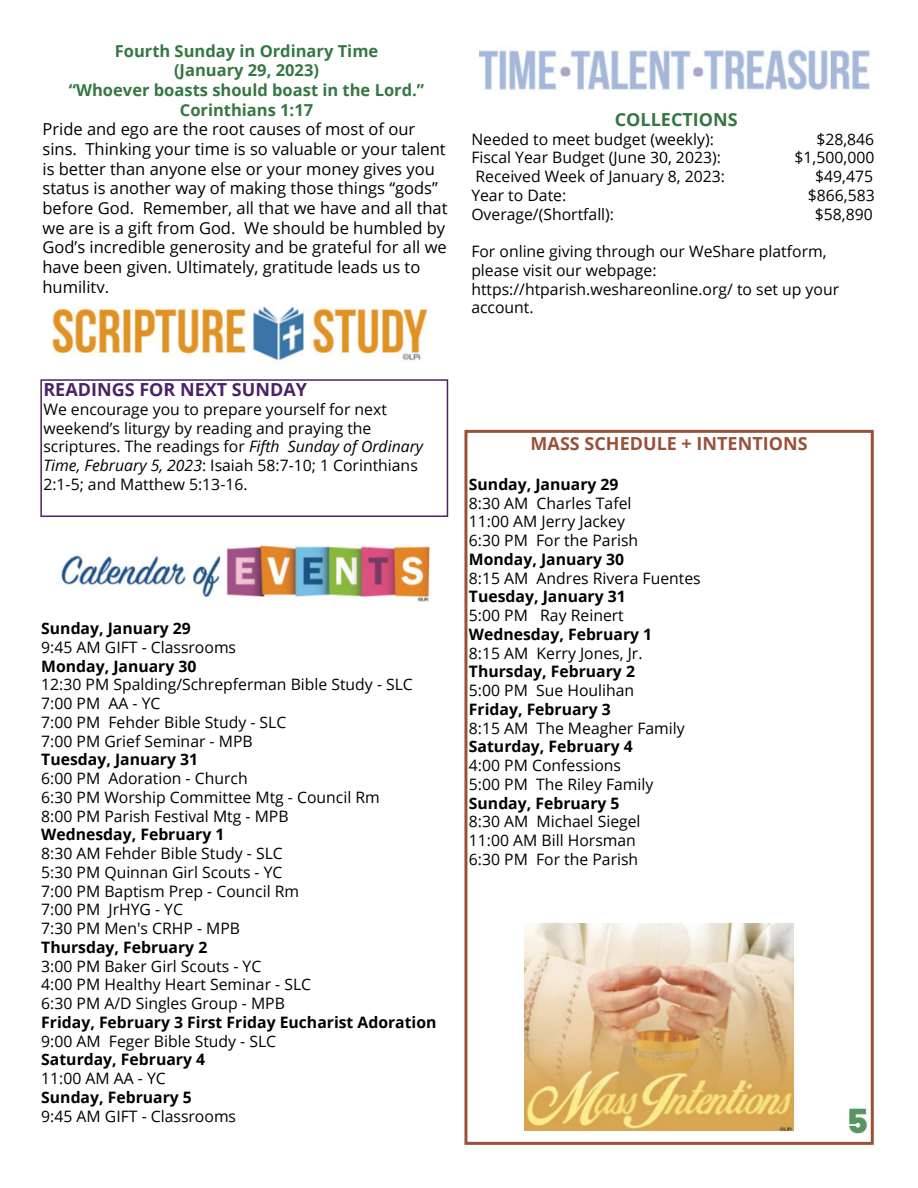
<style>
.page{position:relative;width:918px;height:1188px;background:#fff}
.page>*{position:absolute;margin:0;border:0;box-sizing:border-box;transform-origin:0 0}
.Page_Number{font:900 34.5px "Barlow";color:#599560}
.Body_Text{font:700 18px "Fvxrsg Open Sans";color:#995139}
.Body_Text-2{font:700 18px "Fvxrsg Open Sans";color:#4a2265}
.Body_Text-3{font:700 18px "Jktpbx Open Sans";color:#357742}
.Body_Text-4{font:16.5px/19.6px "Ctbmtm Open Sans";color:#000}
.Body_Text-5{font:700 16.5px/19.6px "Fvxrsg Open Sans";color:#357742;text-align:center}
.Body_Text-6{font:700 16.5px "Jktpbx Open Sans";color:#357742}
.Body_Text-7{font:15.75px/18.8px "Ctbmtm Open Sans";color:#000}
.Body_Text-8{font:15.75px "Tmmspx Open Sans";color:#000}
.Body_Text-9{font:700 15.75px "Jktpbx Open Sans";color:#000}
.Body_Text-10{font:700 15.75px "Fvxrsg Open Sans";color:#000}
.s1{font-family:"Tmmspx Open Sans"}
.s2{font-family:"Open Sans";font-style:italic}
</style>
<div class="page">
<div style="left:40px;top:379px;width:408px;height:138px;border:2px solid #4a2265"></div>
<div style="left:464px;top:430px;width:410px;height:715px;border:3px solid #995139"></div>
<img style="left:524px;top:924px;width:270px;height:207px">
<img style="left:480px;top:48px;width:390px;height:43px">
<img style="left:52px;top:306px;width:375px;height:55px">
<img style="left:60px;top:545px;width:371px;height:57px">
<p class="Body_Text-6" style="left:115px;top:39px;width:265px">Fourth Sunday in Ordinary Time</p>
<p class="Body_Text-6" style="left:174px;top:59px;width:147px">(January 29, 2023)</p>
<p class="Body_Text-5" style="left:69px;top:80px;width:357px">“Whoever boasts should boast in the Lord.”<br>Corinthians 1:17</p>
<p class="Body_Text-4" style="left:43px;top:119px;width:407px">Pride and ego are the root causes of most of our sins. Thinking your time is so valuable or your talent is better than anyone else or your money gives you status is another way of making those things “gods” before God. Remember, all that we have and all that we are is a gift from God. We should be humbled by God’s incredible generosity and be grateful for all we have been given. Ultimately, gratitude leads us to <span class="s1">humility.</span></p>
<p class="Body_Text-3" style="left:615px;top:107px;width:124px">COLLECTIONS</p>
<p class="Body_Text-7" style="left:471px;top:129px;width:244px">Needed to meet budget (weekly):</p>
<p class="Body_Text-7" style="left:816px;top:129px;width:59px">$28,846</p>
<p class="Body_Text-7" style="left:471px;top:148px;width:251px">Fiscal Year Budget (June 30, 2023):</p>
<p class="Body_Text-7" style="left:795px;top:148px;width:81px">$1,500,000</p>
<p class="Body_Text-7" style="left:475px;top:167px;width:251px">Received Week of January 8, 2023:</p>
<p class="Body_Text-7" style="left:815px;top:167px;width:59px">$49,475</p>
<p class="Body_Text-7" style="left:471px;top:185px;width:96px">Year to Date:</p>
<p class="Body_Text-7" style="left:808px;top:185px;width:68px">$866,583</p>
<p class="Body_Text-7" style="left:471px;top:204px;width:144px">Overage/(Shortfall):</p>
<p class="Body_Text-7" style="left:815px;top:204px;width:59px">$58,890</p>
<p class="Body_Text-7" style="left:471px;top:242px;width:357px">For online giving through our WeShare platform, please visit our webpage:</p>
<p class="Body_Text-7" style="left:471px;top:279px;width:369px">https://htparish.weshareonline.org/ to set up your account.</p>
<p class="Body_Text-2" style="left:43px;top:377px;width:265px">READINGS FOR NEXT SUNDAY</p>
<p class="Body_Text-7" style="left:43px;top:399px;width:381px">We encourage you to prepare yourself for next weekend’s liturgy by reading and praying the scriptures. The readings for <span class="s2">Fifth Sunday of Ordinary Time, February 5, 2023</span><span class="s1">: Isaiah 58:7-10; 1 Corinthians </span>2:1-5; and Matthew 5:13-16.</p>
<p class="Body_Text-9" style="left:41px;top:617px;width:151px">Sunday, January 29</p>
<p class="Body_Text-8" style="left:41px;top:636px;width:196px">9:45 AM GIFT - Classrooms</p>
<p class="Body_Text-9" style="left:41px;top:655px;width:157px">Monday, January 30</p>
<p class="Body_Text-7" style="left:41px;top:675px;width:373px">12:30 PM Spalding/Schrepferman Bible Study - SLC</p>
<p class="Body_Text-8" style="left:41px;top:693px;width:121px">7:00 PM AA - YC</p>
<p class="Body_Text-7" style="left:41px;top:712px;width:247px">7:00 PM Fehder Bible Study - SLC</p>
<p class="Body_Text-7" style="left:41px;top:731px;width:213px">7:00 PM Grief Seminar - MPB</p>
<p class="Body_Text-9" style="left:41px;top:748px;width:158px">Tuesday, January 31</p>
<p class="Body_Text-7" style="left:41px;top:769px;width:208px">6:00 PM Adoration - Church</p>
<p class="Body_Text-7" style="left:41px;top:787px;width:340px">6:30 PM Worship Committee Mtg - Council Rm</p>
<p class="Body_Text-7" style="left:41px;top:806px;width:249px">8:00 PM Parish Festival Mtg - MPB</p>
<p class="Body_Text-10" style="left:41px;top:823px;width:185px">Wednesday, February 1</p>
<p class="Body_Text-8" style="left:41px;top:843px;width:243px">8:30 AM Fehder Bible Study - SLC</p>
<p class="Body_Text-7" style="left:41px;top:862px;width:243px">5:30 PM Quinnan Girl Scouts - YC</p>
<p class="Body_Text-7" style="left:41px;top:881px;width:259px">7:00 PM Baptism Prep - Council Rm</p>
<p class="Body_Text-8" style="left:41px;top:899px;width:143px">7:00 PM JrHYG - YC</p>
<p class="Body_Text-7" style="left:41px;top:919px;width:200px">7:30 PM Men's CRHP - MPB</p>
<p class="Body_Text-9" style="left:41px;top:936px;width:168px">Thursday, February 2</p>
<p class="Body_Text-7" style="left:41px;top:956px;width:222px">3:00 PM Baker Girl Scouts - YC</p>
<p class="Body_Text-7" style="left:41px;top:975px;width:271px">4:00 PM Healthy Heart Seminar - SLC</p>
<p class="Body_Text-7" style="left:41px;top:994px;width:245px">6:30 PM A/D Singles Group - MPB</p>
<p class="Body_Text-9" style="left:41px;top:1011px;width:397px">Friday, February 3 First Friday Eucharist Adoration</p>
<p class="Body_Text-7" style="left:41px;top:1031px;width:236px">9:00 AM Feger Bible Study - SLC</p>
<p class="Body_Text-10" style="left:41px;top:1048px;width:165px">Saturday, February 4</p>
<p class="Body_Text-8" style="left:41px;top:1068px;width:126px">11:00 AM AA - YC</p>
<p class="Body_Text-10" style="left:41px;top:1086px;width:152px">Sunday, February 5</p>
<p class="Body_Text-8" style="left:41px;top:1105px;width:196px">9:45 AM GIFT - Classrooms</p>
<p class="Body_Text" style="left:531px;top:430px;width:278px">MASS SCHEDULE + INTENTIONS</p>
<p class="Body_Text-9" style="left:469px;top:473px;width:151px">Sunday, January 29</p>
<p class="Body_Text-8" style="left:469px;top:492px;width:164px">8:30 AM Charles Tafel</p>
<p class="Body_Text-7" style="left:469px;top:512px;width:158px">11:00 AM Jerry Jackey</p>
<p class="Body_Text-8" style="left:469px;top:530px;width:171px">6:30 PM For the Parish</p>
<p class="Body_Text-9" style="left:469px;top:548px;width:157px">Monday, January 30</p>
<p class="Body_Text-8" style="left:469px;top:567px;width:233px">8:15 AM Andres Rivera Fuentes</p>
<p class="Body_Text-9" style="left:469px;top:585px;width:158px">Tuesday, January 31</p>
<p class="Body_Text-8" style="left:469px;top:605px;width:156px">5:00 PM Ray Reinert</p>
<p class="Body_Text-10" style="left:469px;top:623px;width:185px">Wednesday, February 1</p>
<p class="Body_Text-8" style="left:469px;top:642px;width:175px">8:15 AM Kerry Jones, Jr.</p>
<p class="Body_Text-9" style="left:469px;top:660px;width:168px">Thursday, February 2</p>
<p class="Body_Text-8" style="left:469px;top:680px;width:167px">5:00 PM Sue Houlihan</p>
<p class="Body_Text-9" style="left:469px;top:698px;width:143px">Friday, February 3</p>
<p class="Body_Text-7" style="left:469px;top:718px;width:217px">8:15 AM The Meagher Family</p>
<p class="Body_Text-10" style="left:469px;top:735px;width:165px">Saturday, February 4</p>
<p class="Body_Text-8" style="left:469px;top:755px;width:154px">4:00 PM Confessions</p>
<p class="Body_Text-8" style="left:469px;top:773px;width:186px">5:00 PM The Riley Family</p>
<p class="Body_Text-10" style="left:469px;top:792px;width:152px">Sunday, February 5</p>
<p class="Body_Text-7" style="left:469px;top:812px;width:173px">8:30 AM Michael Siegel</p>
<p class="Body_Text-8" style="left:469px;top:830px;width:169px">11:00 AM Bill Horsman</p>
<p class="Body_Text-8" style="left:469px;top:848px;width:171px">6:30 PM For the Parish</p>
<p class="Page_Number" style="left:848px;top:1095px;width:21px">5</p>
</div>
